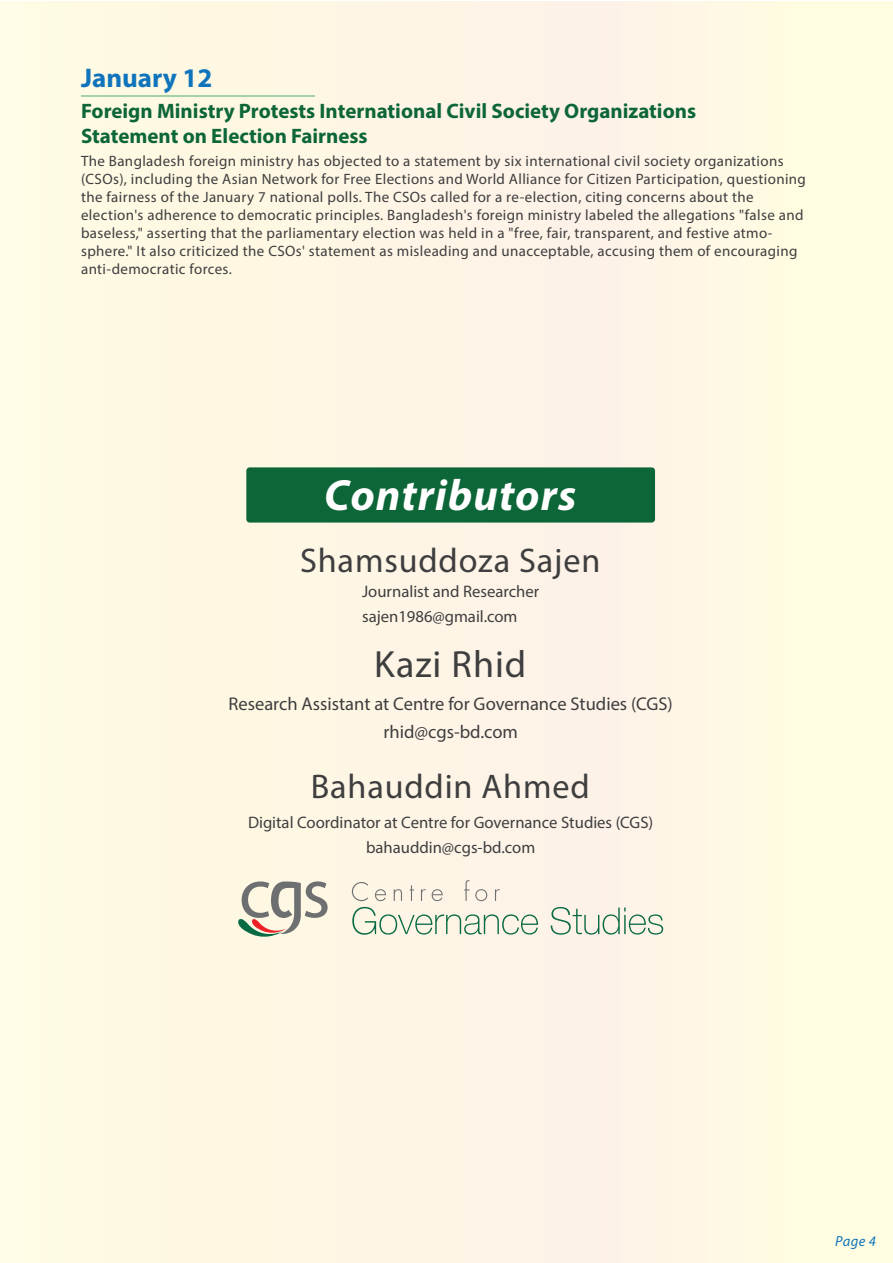
<style>
.page{position:relative;width:893px;height:1263px;background:#fff}
.page>*{position:absolute;margin:0;border:0;box-sizing:border-box;transform-origin:0 0}
.t1{font:italic 700 43.8px "Myriad Pro";letter-spacing:.025em;color:#fff}
.t2{font:37.95px "Myriad Pro";letter-spacing:.025em;color:#3e3e3f}
.t3{font:34.35px "Myriad Pro";letter-spacing:.025em;color:#3e3e3f}
.t4{font:700 27px "Myriad Pro";color:#1074bc}
.t5{font:700 21px/25.2px "Myriad Pro";color:#0c6638}
.t6{font:18.45px/27.8px "Myriad Pro";color:#3e3e3f;text-align:center}
.t7{font:16.65px/25px "Myriad Pro";color:#3e3e3f}
.t8{font:15px/18px "Myriad Pro";letter-spacing:.025em;color:#3e3e3f}
.t9{font:italic 14.7px "Myriad Pro";color:#1074bc}
</style>
<div class="page">
<div style="left:0;top:1px;width:893px;height:1262px;background:#fef8e4"></div>
<hr style="left:81px;top:95px;width:233px;height:2px;background:#0d9344">
<svg style="left:238px;top:881px;width:90px;height:56px"></svg>
<svg style="left:352px;top:882px;width:16px;height:19px"></svg>
<svg style="left:375px;top:889px;width:11px;height:12px"></svg>
<svg style="left:394px;top:889px;width:8px;height:12px"></svg>
<svg style="left:410px;top:885px;width:4px;height:16px"></svg>
<svg style="left:421px;top:889px;width:5px;height:12px"></svg>
<svg style="left:432px;top:889px;width:11px;height:12px"></svg>
<svg style="left:464px;top:880px;width:5px;height:21px"></svg>
<svg style="left:475px;top:889px;width:12px;height:12px"></svg>
<svg style="left:495px;top:889px;width:5px;height:12px"></svg>
<svg style="left:352px;top:907px;width:186px;height:28px"></svg>
<svg style="left:551px;top:907px;width:112px;height:28px"></svg>
<div style="left:246px;top:467px;width:409px;height:56px;background:#0c6638;border-radius:3px"></div>
<h3 class="t4" style="left:81px;top:60px;width:133px">January 12</h3>
<h3 class="t5" style="left:81px;top:98px;width:616px">Foreign Ministry Protests International Civil Society Organizations<br>Statement on Election Fairness</h3>
<p class="t8" style="left:81px;top:152px;width:726px">The Bangladesh foreign ministry has objected to a statement by six international civil society organizations (CSOs), including the Asian Network for Free Elections and World Alliance for Citizen Participation, questioning the fairness of the January 7 national polls. The CSOs called for a re-election, citing concerns about the election's adherence to democratic principles. Bangladesh's foreign ministry labeled the allegations "false and baseless," asserting that the parliamentary election was held in a "free, fair, transparent, and festive atmo&shy;sphere." It also criticized the CSOs' statement as misleading and unacceptable, accusing them of encouraging anti-democratic forces.</p>
<h1 class="t1" style="left:324px;top:466px;width:254px">Contributors</h1>
<h3 class="t3" style="left:300px;top:539px;width:302px">Shamsuddoza Sajen</h3>
<p class="t7" style="left:362px;top:579px;width:179px">Journalist and Researcher sajen1986@gmail.com</p>
<h2 class="t2" style="left:374px;top:641px;width:154px">Kazi Rhid</h2>
<p class="t6" style="left:229px;top:690px;width:446px">Research Assistant at Centre for Governance Studies (CGS) rhid@cgs-bd.com</p>
<h3 class="t3" style="left:311px;top:766px;width:280px">Bahauddin Ahmed</h3>
<p class="t7" style="left:248px;top:810px;width:407px;text-align:center">Digital Coordinator at Centre for Governance Studies (CGS) bahauddin@cgs-bd.com</p>
<p class="t9" style="left:835px;top:1231px;width:42px">Page 4</p>
</div>
